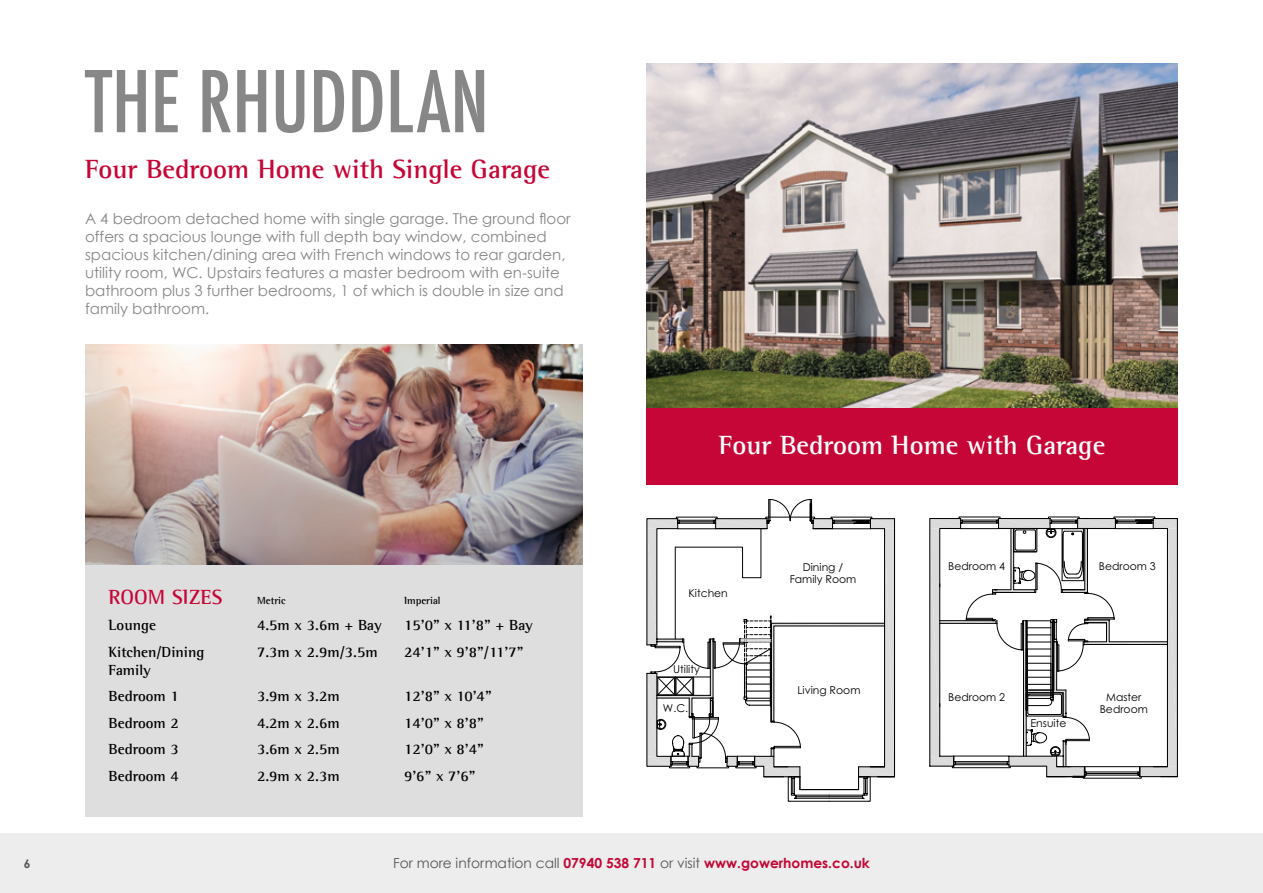
<style>
.page{position:relative;width:1263px;height:893px;background:#fff}
.page>*{position:absolute;margin:0;border:0;box-sizing:border-box;transform-origin:0 0}
.t1{font:500 condensed 82.5px "Futura";color:#878787}
.t2{font:700 27px "AT Rotis Semi Serif";color:#c50637}
.t3{font:700 27px "AT Rotis Semi Serif";color:#fff}
.t4{font:700 21px "AT Rotis Semi Serif";color:#c50637}
.t5{font:15px/18px "Century Gothic";color:#878787}
.t6{font:700 15px/26.5px "AT Rotis Semi Serif";color:#000}
.t7{font:700 13.8px "Century Gothic";color:#c50637}
.t8{font:700 12px "Century Gothic";color:#575756}
.t9{font:10.8px/11.9px "Century Gothic";color:#020203;text-align:center}
.t10{font:700 10.5px "AT Rotis Semi Serif";color:#000}
.s1{font-weight:400;color:#575756}
</style>
<div class="page">
<div style="left:0;top:833px;width:1263px;height:60px;background:#ededed"></div>
<div style="left:85px;top:353px;width:498px;height:463px;background:#dedede"></div>
<img style="left:85px;top:344px;width:498px;height:220px">
<img style="left:646px;top:64px;width:532px;height:344px">
<div style="left:646px;top:408px;width:532px;height:77px;background:#c50637"></div>
<svg style="left:647px;top:499px;width:248px;height:302px"></svg>
<hr style="left:1177px;top:518px;width:1px;height:259px;background:#020203">
<svg style="left:930px;top:517px;width:247px;height:262px"></svg>
<h1 class="t1" style="left:85px;top:49px;width:405px">THE RHUDDLAN</h1>
<h2 class="t2" style="left:85px;top:153px;width:466px">Four Bedroom Home with Single Garage</h2>
<p class="t5" style="left:85px;top:209px;width:487px">A 4 bedroom detached home with single garage. The ground floor offers a spacious lounge with full depth bay window, combined spacious kitchen/dining area with French windows to rear garden, utility room, WC. Upstairs features a master bedroom with en-suite bathroom plus 3 further bedrooms, 1 of which is double in size and family bathroom.</p>
<h3 class="t4" style="left:109px;top:584px;width:115px">ROOM SIZES</h3>
<p class="t10" style="left:257px;top:594px;width:30px">Metric</p>
<p class="t10" style="left:404px;top:594px;width:38px">Imperial</p>
<p class="t6" style="left:109px;top:612px;width:49px">Lounge</p>
<p class="t6" style="left:257px;top:612px;width:126px">4.5m x 3.6m + Bay</p>
<p class="t6" style="left:404px;top:612px;width:130px">15’0” x 11’8” + Bay</p>
<p class="t6" style="left:109px;top:638px;width:97px">Kitchen/Dining</p>
<p class="t6" style="left:257px;top:638px;width:122px">7.3m x 2.9m/3.5m</p>
<p class="t6" style="left:404px;top:638px;width:121px">24’1” x 9’8”/11’7”</p>
<p class="t6" style="left:109px;top:656px;width:72px">Family<br>Bedroom 1</p>
<p class="t6" style="left:257px;top:683px;width:84px">3.9m x 3.2m</p>
<p class="t6" style="left:404px;top:683px;width:89px">12’8” x 10’4”</p>
<p class="t6" style="left:109px;top:709px;width:72px">Bedroom 2</p>
<p class="t6" style="left:257px;top:709px;width:84px">4.2m x 2.6m</p>
<p class="t6" style="left:404px;top:709px;width:81px">14’0” x 8’8”</p>
<p class="t6" style="left:109px;top:736px;width:72px">Bedroom 3</p>
<p class="t6" style="left:257px;top:736px;width:84px">3.6m x 2.5m</p>
<p class="t6" style="left:404px;top:736px;width:81px">12’0” x 8’4”</p>
<p class="t6" style="left:109px;top:762px;width:72px">Bedroom 4</p>
<p class="t6" style="left:257px;top:762px;width:84px">2.9m x 2.3m</p>
<p class="t6" style="left:404px;top:762px;width:73px">9’6” x 7’6”</p>
<h2 class="t3" style="left:719px;top:429px;width:388px">Four Bedroom Home with Garage</h2>
<p class="t9" style="left:688px;top:587px;width:41px">Kitchen</p>
<p class="t9" style="left:673px;top:663px;width:28px">Utility</p>
<p class="t9" style="left:663px;top:702px;width:27px">W.C.</p>
<p class="t9" style="left:790px;top:561px;width:68px">Dining /<br>Family Room</p>
<p class="t9" style="left:797px;top:684px;width:64px">Living Room</p>
<p class="t9" style="left:948px;top:560px;width:59px">Bedroom 4</p>
<p class="t9" style="left:1099px;top:560px;width:59px">Bedroom 3</p>
<p class="t9" style="left:948px;top:691px;width:59px">Bedroom 2</p>
<p class="t9" style="left:1030px;top:717px;width:37px">Ensuite</p>
<p class="t9" style="left:1100px;top:691px;width:50px">Master<br>Bedroom</p>
<p class="t8" style="left:24px;top:856px;width:8px">6</p>
<p class="t7" style="left:393px;top:854px;width:478px"><span class="s1">For more information call</span> 07940 538 711 <span class="s1">or visit</span> www.gowerhomes.co.uk</p>
</div>
